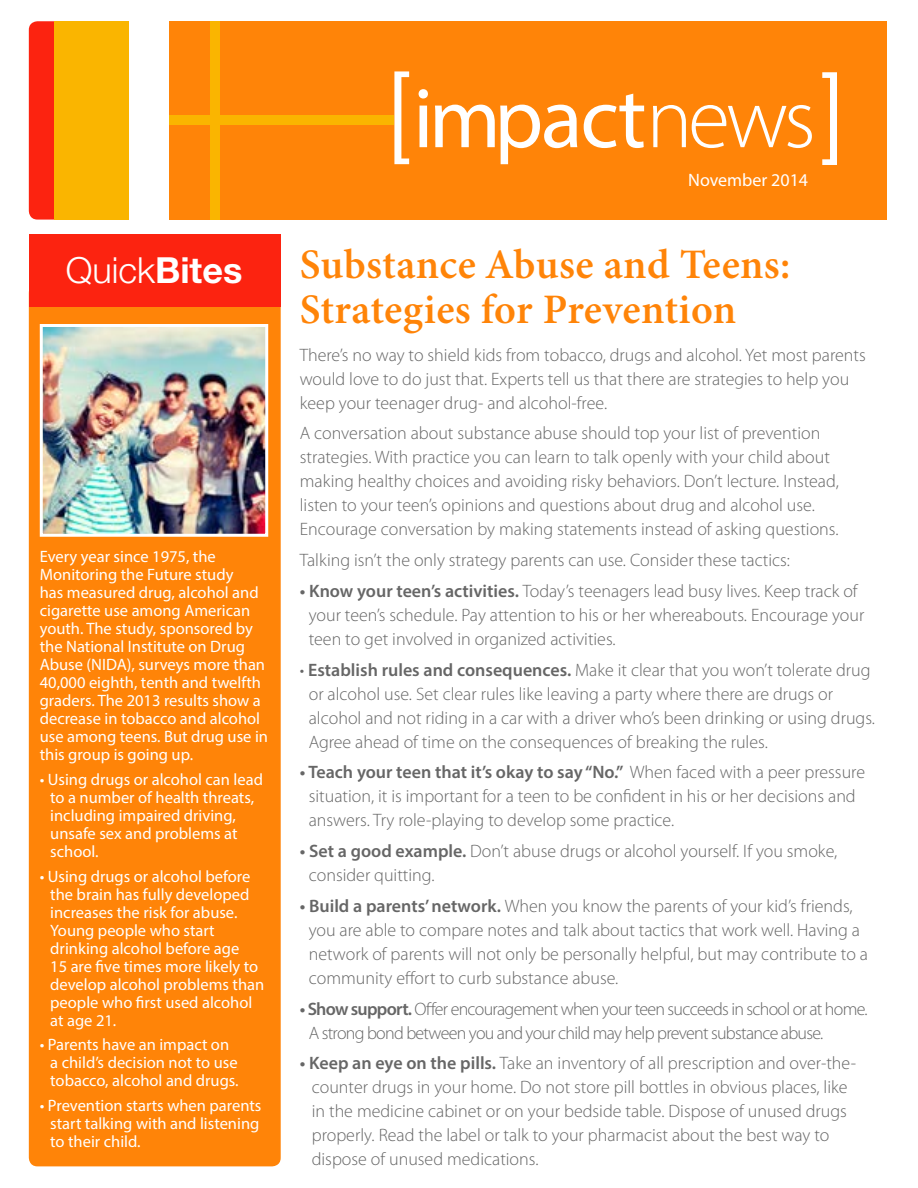
<style>
.page{position:relative;width:918px;height:1188px;background:#fff}
.page>*{position:absolute;margin:0;border:0;box-sizing:border-box;transform-origin:0 0}
.t1{font:600 42px/45px "Minion Pro";letter-spacing:.005em;color:#ff8408}
.t2{font:300 36px "Helvetica Neue LT Std";color:#fff}
.t3{font:300 18px/24px "Myriad Pro";color:#666}
.t4{font:300 18px/24px "Myriad Pro";letter-spacing:-.04em;color:#666}
.t5{font:18px "Myriad Pro";color:#fff}
.t6{font:16.5px/18px "Myriad Pro";color:#fff}
.s1{font-weight:700}
.s2{font-weight:600}
</style>
<div class="page">
<div style="left:29px;top:284px;width:252px;height:882px;background:#ff8408;border-radius:9px"></div>
<img style="left:44px;top:328px;width:220px;height:205px">
<div style="left:40px;top:324px;width:228px;height:213px;border:3px solid #fff"></div>
<div style="left:29px;top:21px;width:100px;height:199px;background:#fc2310;border-radius:9px"></div>
<div style="left:55px;top:21px;width:74px;height:199px;background:#fab500"></div>
<div style="left:169px;top:21px;width:718px;height:199px;background:#ff8408"></div>
<div style="left:210px;top:21px;width:10px;height:199px;background:#fab500"></div>
<div style="left:29px;top:234px;width:252px;height:72px;background:#fc2310"></div>
<svg style="left:419px;top:89px;width:9px;height:58px"></svg>
<svg style="left:435px;top:105px;width:142px;height:59px"></svg>
<svg style="left:584px;top:94px;width:60px;height:54px"></svg>
<svg style="left:653px;top:105px;width:33px;height:42px"></svg>
<svg style="left:692px;top:105px;width:120px;height:43px"></svg>
<svg style="left:394px;top:71px;width:15px;height:93px"></svg>
<svg style="left:822px;top:72px;width:15px;height:93px"></svg>
<div style="left:169px;top:116px;width:225px;height:9px;background:#fab500"></div>
<h2 class="t2" style="left:66px;top:249px;width:178px">Quick<span class="s1">Bites</span></h2>
<p class="t6" style="left:40px;top:547px;width:230px">Every year since 1975, the<br>Monitoring the Future study<br>has measured drug, alcohol and cigarette use among American youth. The study, sponsored by the National Institute on Drug<br>Abuse (NIDA), surveys more than<br>40,000 eighth, tenth and twelfth graders. The 2013 results show a decrease in tobacco and alcohol use among teens. But drug use in this group is going up.</p>
<p class="t6" style="left:50px;top:770px;width:214px;text-indent:-10px">• Using drugs or alcohol can lead to a number of health threats, including impaired driving, unsafe sex and problems at school.</p>
<p class="t6" style="left:50px;top:867px;width:216px;text-indent:-10px">• Using drugs or alcohol before the brain has fully developed increases the risk for abuse.<br>Young people who start drinking alcohol before age<br>15 are five times more likely to develop alcohol problems than people who first used alcohol at age 21.</p>
<p class="t6" style="left:50px;top:1036px;width:190px;text-indent:-10px">• Parents have an impact on a child’s decision not to use tobacco, alcohol and drugs.</p>
<p class="t6" style="left:50px;top:1096px;width:213px;text-indent:-10px">• Prevention starts when parents start talking with and listening to their child.</p>
<p class="t5" style="left:688px;top:169px;width:122px">November 2014</p>
<h1 class="t1" style="left:300px;top:244px;width:492px">Substance Abuse and Teens:<br>Strategies for Prevention</h1>
<p class="t3" style="left:300px;top:343px;width:568px">There’s no way to shield kids from tobacco, drugs and alcohol. Yet most parents would love to do just that. Experts tell us that there are strategies to help you keep your teenager drug- and alcohol-free.</p>
<p class="t3" style="left:300px;top:422px;width:541px">A conversation about substance abuse should top your list of prevention strategies. With practice you can learn to talk openly with your child about making healthy choices and avoiding risky behaviors. Don’t lecture. Instead, listen to your teen’s opinions and questions about drug and alcohol use.<br>Encourage conversation by making statements instead of asking questions.</p>
<p class="t3" style="left:300px;top:548px;width:492px">Talking isn’t the only strategy parents can use. Consider these tactics:</p>
<p class="t3" style="left:309px;top:579px;width:557px;text-indent:-9px"><span class="s2">• Know your teen’s activities.</span> Today’s teenagers lead busy lives. Keep track of your teen’s schedule. Pay attention to his or her whereabouts. Encourage your teen to get involved in organized activities.</p>
<p class="t3" style="left:309px;top:658px;width:568px;text-indent:-9px">• <span class="s2">Establish rules and consequences.</span> Make it clear that you won’t tolerate drug or alcohol use. Set clear rules like leaving a party where there are drugs or alcohol and not riding in a car with a driver who’s been drinking or using drugs.<br>Agree ahead of time on the consequences of breaking the rules.</p>
<p class="t3" style="left:309px;top:761px;width:558px;text-indent:-9px"><span class="s2">• Teach your teen that it’s okay to say “No.”</span> When faced with a peer pressure situation, it is important for a teen to be confident in his or her decisions and answers. Try role-playing to develop some practice.</p>
<p class="t3" style="left:309px;top:839px;width:530px;text-indent:-9px"><span class="s2">• Set a good example.</span> Don’t abuse drugs or alcohol yourself. If you smoke, consider quitting.</p>
<p class="t3" style="left:309px;top:894px;width:561px;text-indent:-9px"><span class="s2">• Build a parents’ network.</span> When you know the parents of your kid’s friends, you are able to compare notes and talk about tactics that work well. Having a network of parents will not only be personally helpful, but may contribute to a community effort to curb substance abuse.</p>
<p class="t4" style="left:309px;top:997px;width:561px;text-indent:-9px"><span class="s2">• Show support.</span> Offer encouragement when your teen succeeds in school or at home.<br>A strong bond between you and your child may help prevent substance abuse.</p>
<p class="t3" style="left:312px;top:1052px;width:546px;text-indent:-12px"><span class="s2">• Keep an eye on the pills.</span> Take an inventory of all prescription and over-the&shy;counter drugs in your home. Do not store pill bottles in obvious places, like in the medicine cabinet or on your bedside table. Dispose of unused drugs properly. Read the label or talk to your pharmacist about the best way to dispose of unused medications.</p>
</div>
